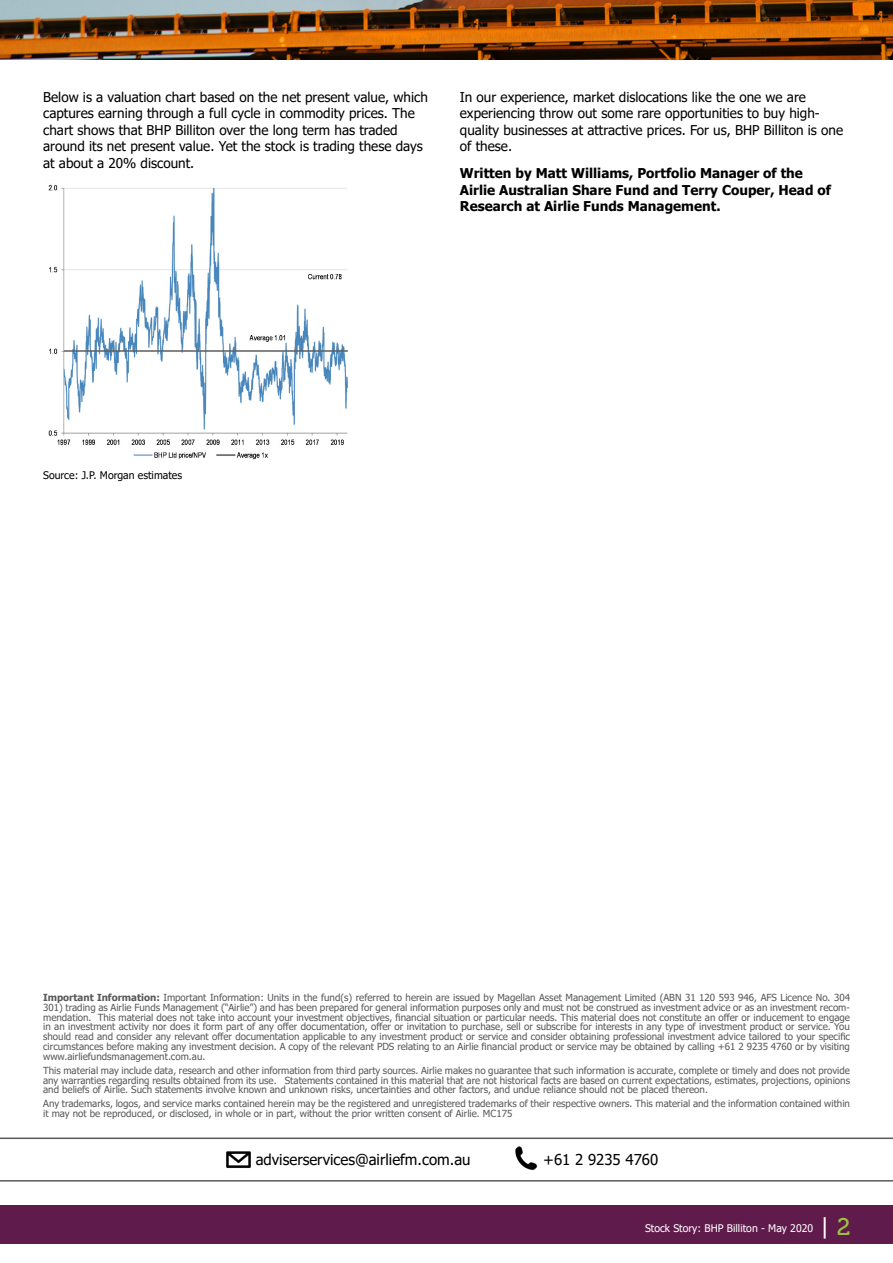
<style>
.page{position:relative;width:893px;height:1263px;background:#fff}
.page>*{position:absolute;margin:0;border:0;box-sizing:border-box;transform-origin:0 0}
.t1{font:15px "Tahoma";color:#000}
.t2{font:13.5px/16.5px "Tahoma";color:#000}
.t3{font:700 13.5px/16.5px "Tahoma";color:#000}
.t4{font:10.5px "Tahoma";color:#fff}
.t5{font:10.5px "Tahoma";color:#000}
.t6{font:9.75px/9.8px "Tahoma";color:#58595b;text-align:justify}
.s1{font-weight:700}
.s2{font-family:"Museo 500";font-size:22.5px}
.s3{font-family:"Museo 500";font-size:24px;color:#9bc13c}
</style>
<div class="page">
<div style="left:0;top:1205px;width:893px;height:39px;background:#5f1b4b"></div>
<img style="left:0;top:0;width:893px;height:60px">
<svg style="left:0;top:1137px;width:893px;height:44px"></svg>
<img style="left:48px;top:184px;width:300px;height:276px">
<p class="t2" style="left:43px;top:89px;width:386px">Below is a valuation chart based on the net present value, which captures earning through a full cycle in commodity prices. The chart shows that BHP Billiton over the long term has traded around its net present value. Yet the stock is trading these days at about a 20% discount.</p>
<h2 class="t2" style="left:460px;top:89px;width:385px">In our experience, market dislocations like the one we are experiencing throw out some rare opportunities to buy high&shy;quality businesses at attractive prices. For us, BHP Billiton is one of these.</h2>
<h2 class="t3" style="left:460px;top:166px;width:373px">Written by Matt Williams, Portfolio Manager of the<br>Airlie Australian Share Fund and Terry Couper, Head of<br>Research at Airlie Funds Management.</h2>
<p class="t5" style="left:43px;top:469px;width:140px">Source: J.P. Morgan estimates</p>
<p class="t6" style="left:43px;top:993px;width:808px"><span class="s1">Important Information:</span> Important Information: Units in the fund(s) referred to herein are issued by Magellan Asset Management Limited (ABN 31 120 593 946, AFS Licence No. 304<br>301) trading as Airlie Funds Management (“Airlie”) and has been prepared for general information purposes only and must not be construed as investment advice or as an investment recom&shy;mendation. This material does not take into account your investment objectives, financial situation or particular needs. This material does not constitute an offer or inducement to engage in an investment activity nor does it form part of any offer documentation, offer or invitation to purchase, sell or subscribe for interests in any type of investment product or service. You should read and consider any relevant offer documentation applicable to any investment product or service and consider obtaining professional investment advice tailored to your specific circumstances before making any investment decision. A copy of the relevant PDS relating to an Airlie financial product or service may be obtained by calling +61 2 9235 4760 or by visiting www.airliefundsmanagement.com.au.</p>
<p class="t6" style="left:43px;top:1066px;width:808px">This material may include data, research and other information from third party sources. Airlie makes no guarantee that such information is accurate, complete or timely and does not provide any warranties regarding results obtained from its use. Statements contained in this material that are not historical facts are based on current expectations, estimates, projections, opinions and beliefs of Airlie. Such statements involve known and unknown risks, uncertainties and other factors, and undue reliance should not be placed thereon.</p>
<p class="t6" style="left:43px;top:1099px;width:808px">Any trademarks, logos, and service marks contained herein may be the registered and unregistered trademarks of their respective owners. This material and the information contained within it may not be reproduced, or disclosed, in whole or in part, without the prior written consent of Airlie. MC175</p>
<h1 class="t1" style="left:256px;top:1149px;width:216px">adviserservices@airliefm.com.au</h1>
<h1 class="t1" style="left:543px;top:1149px;width:117px">+61 2 9235 4760</h1>
<p class="t4" style="left:645px;top:1221px;width:207px">Stock Story: BHP Billiton - May 2020 <span class="s2">|</span> <span class="s3">2</span></p>
</div>
